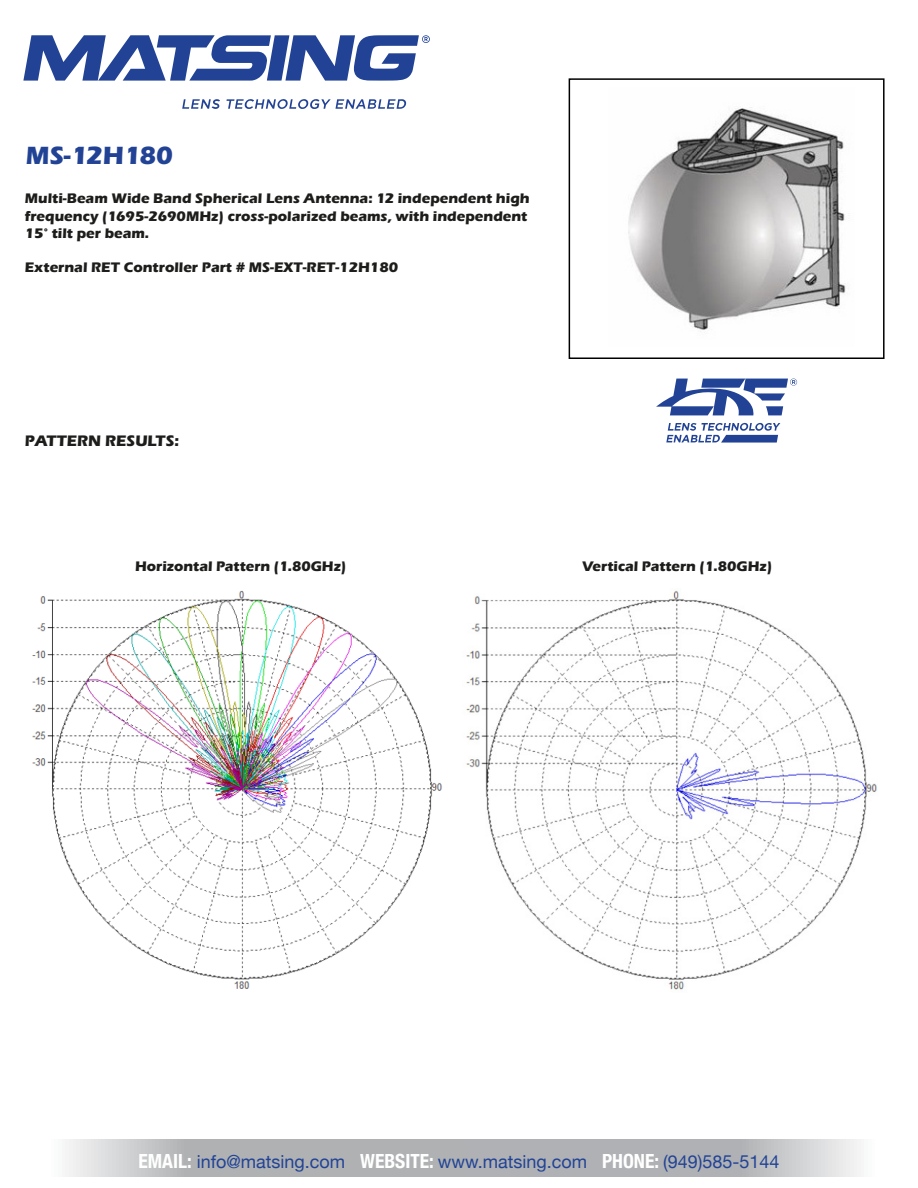
<style>
.page{position:relative;width:918px;height:1188px;background:#fff}
.page>*{position:absolute;margin:0;border:0;box-sizing:border-box;transform-origin:0 0}
.t1{font:700 25.8px "Marta";color:#224395}
.t2{font:18px "Helvetica Neue";color:#224395}
.t3{font:700 15.75px "Marta";color:#1d1d1b}
.t4{font:700 14.4px/17.2px "Marta";color:#1d1d1b}
.s1{font-weight:700;font-stretch:condensed;font-size:19.5px;color:#fff}
</style>
<div class="page">
<img style="left:466px;top:590px;width:411px;height:402px">
<img style="left:32px;top:590px;width:411px;height:399px">
<svg style="left:226px;top:99px;width:181px;height:10px"></svg>
<svg style="left:182px;top:99px;width:38px;height:10px"></svg>
<svg style="left:23px;top:35px;width:407px;height:46px"></svg>
<svg style="left:65px;top:1140px;width:796px;height:37px;background:#b9bbbd"></svg>
<img style="left:628px;top:106px;width:218px;height:226px">
<div style="left:569px;top:78px;width:316px;height:281px;border:2px solid #000"></div>
<svg style="left:666px;top:422px;width:114px;height:21px"></svg>
<svg style="left:656px;top:379px;width:141px;height:37px"></svg>
<h1 class="t1" style="left:26px;top:140px;width:149px">MS-12H180</h1>
<p class="t4" style="left:25px;top:190px;width:506px">Multi-Beam Wide Band Spherical Lens Antenna: 12 independent high frequency (1695-2690MHz) cross-polarized beams, with independent<br>15° tilt per beam.</p>
<p class="t4" style="left:25px;top:259px;width:375px">External RET Controller Part # MS-EXT-RET-12H180</p>
<p class="t3" style="left:25px;top:432px;width:156px">PATTERN RESULTS:</p>
<p class="t4" style="left:135px;top:558px;width:213px">Horizontal Pattern (1.80GHz)</p>
<p class="t4" style="left:582px;top:558px;width:191px">Vertical Pattern (1.80GHz)</p>
<p class="t2" style="left:138px;top:1148px;width:643px"><span class="s1">EMAIL:</span> info@matsing.com <span class="s1">WEBSITE:</span> www.matsing.com <span class="s1">PHONE:</span> (949)585-5144</p>
</div>
